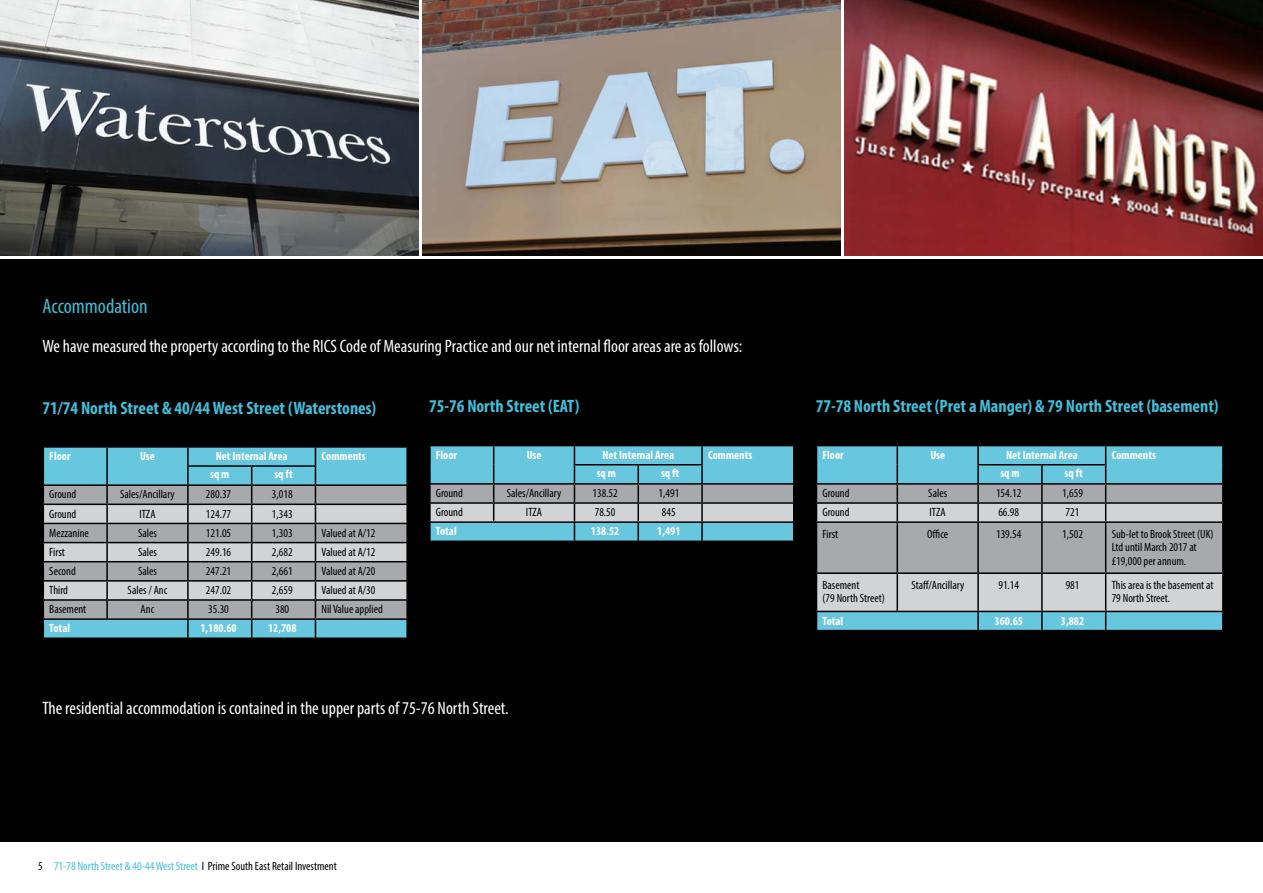
<style>
.page{position:relative;width:1263px;height:893px;background:#fff}
.page>*{position:absolute;margin:0;border:0;box-sizing:border-box;transform-origin:0 0}
.t1{font:condensed 21px "Myriad Pro";color:#41bfda}
.t2{font:condensed 18px "Myriad Pro";color:#fff}
.t3{font:700 condensed 18px "Myriad Pro";color:#41bfda}
.t4{font:condensed 12px/13.5px "Myriad Pro";color:#000}
.t5{font:700 condensed 12px "Myriad Pro";color:#fff}
.s1{color:#41bfda}
</style>
<div class="page">
<div style="left:0;top:259px;width:1263px;height:583px;background:#000"></div>
<img style="left:0;top:0;width:418px;height:255px">
<img style="left:422px;top:0;width:418px;height:255px">
<img style="left:845px;top:0;width:418px;height:255px">
<svg style="left:43px;top:448px;width:364px;height:189px;background:#92aeb5"></svg>
<svg style="left:430px;top:446px;width:364px;height:94px;background:#7bb0be"></svg>
<svg style="left:816px;top:446px;width:407px;height:184px;background:#95b2ba"></svg>
<h1 class="t1" style="left:43px;top:298px;width:107px">Accommodation</h1>
<h2 class="t2" style="left:43px;top:340px;width:701px">We have measured the property according to the RICS Code of Measuring Practice and our net internal floor areas are as follows:</h2>
<h2 class="t3" style="left:43px;top:401px;width:335px">71/74 North Street &amp; 40/44 West Street (Waterstones)</h2>
<p class="t5" style="left:49px;top:452px;width:23px">Floor</p>
<p class="t5" style="left:140px;top:452px;width:16px">Use</p>
<p class="t5" style="left:216px;top:452px;width:73px">Net Internal Area</p>
<p class="t5" style="left:321px;top:452px;width:46px">Comments</p>
<p class="t5" style="left:210px;top:470px;width:21px">sq m</p>
<p class="t5" style="left:274px;top:470px;width:20px">sq ft</p>
<p class="t4" style="left:49px;top:489px;width:29px">Ground</p>
<p class="t4" style="left:120px;top:489px;width:56px">Sales/Ancillary</p>
<p class="t4" style="left:206px;top:489px;width:27px">280.37</p>
<p class="t4" style="left:272px;top:489px;width:22px">3,018</p>
<p class="t4" style="left:49px;top:508px;width:29px">Ground</p>
<p class="t4" style="left:139px;top:508px;width:18px">ITZA</p>
<p class="t4" style="left:206px;top:508px;width:27px">124.77</p>
<p class="t4" style="left:272px;top:508px;width:22px">1,343</p>
<p class="t4" style="left:49px;top:527px;width:41px">Mezzanine</p>
<p class="t4" style="left:138px;top:527px;width:20px">Sales</p>
<p class="t4" style="left:206px;top:527px;width:27px">121.05</p>
<p class="t4" style="left:272px;top:527px;width:22px">1,303</p>
<p class="t4" style="left:321px;top:527px;width:56px">Valued at A/12</p>
<p class="t4" style="left:49px;top:546px;width:17px">First</p>
<p class="t4" style="left:138px;top:546px;width:20px">Sales</p>
<p class="t4" style="left:206px;top:546px;width:27px">249.16</p>
<p class="t4" style="left:272px;top:546px;width:22px">2,682</p>
<p class="t4" style="left:321px;top:546px;width:56px">Valued at A/12</p>
<p class="t4" style="left:49px;top:565px;width:28px">Second</p>
<p class="t4" style="left:138px;top:565px;width:20px">Sales</p>
<p class="t4" style="left:206px;top:565px;width:27px">247.21</p>
<p class="t4" style="left:272px;top:565px;width:22px">2,661</p>
<p class="t4" style="left:321px;top:565px;width:56px">Valued at A/20</p>
<p class="t4" style="left:49px;top:585px;width:20px">Third</p>
<p class="t4" style="left:128px;top:585px;width:41px">Sales / Anc</p>
<p class="t4" style="left:206px;top:585px;width:27px">247.02</p>
<p class="t4" style="left:272px;top:585px;width:22px">2,659</p>
<p class="t4" style="left:321px;top:585px;width:56px">Valued at A/30</p>
<p class="t4" style="left:49px;top:604px;width:38px">Basement</p>
<p class="t4" style="left:141px;top:604px;width:15px">Anc</p>
<p class="t4" style="left:208px;top:604px;width:22px">35.30</p>
<p class="t4" style="left:275px;top:604px;width:15px">380</p>
<p class="t4" style="left:321px;top:604px;width:63px">Nil Value applied</p>
<p class="t5" style="left:49px;top:624px;width:22px">Total</p>
<p class="t5" style="left:200px;top:624px;width:38px">1,180.60</p>
<p class="t5" style="left:268px;top:624px;width:30px">12,708</p>
<h2 class="t3" style="left:429px;top:400px;width:152px">75-76 North Street (EAT)</h2>
<p class="t5" style="left:436px;top:450px;width:23px">Floor</p>
<p class="t5" style="left:527px;top:450px;width:16px">Use</p>
<p class="t5" style="left:602px;top:450px;width:73px">Net Internal Area</p>
<p class="t5" style="left:708px;top:450px;width:46px">Comments</p>
<p class="t5" style="left:597px;top:468px;width:21px">sq m</p>
<p class="t5" style="left:661px;top:468px;width:20px">sq ft</p>
<p class="t4" style="left:436px;top:488px;width:29px">Ground</p>
<p class="t4" style="left:507px;top:488px;width:56px">Sales/Ancillary</p>
<p class="t4" style="left:592px;top:488px;width:27px">138.52</p>
<p class="t4" style="left:658px;top:488px;width:22px">1,491</p>
<p class="t4" style="left:436px;top:507px;width:29px">Ground</p>
<p class="t4" style="left:526px;top:507px;width:18px">ITZA</p>
<p class="t4" style="left:595px;top:507px;width:22px">78.50</p>
<p class="t4" style="left:662px;top:507px;width:15px">845</p>
<p class="t5" style="left:436px;top:527px;width:22px">Total</p>
<p class="t5" style="left:591px;top:527px;width:30px">138.52</p>
<p class="t5" style="left:657px;top:527px;width:25px">1,491</p>
<h2 class="t2" style="left:43px;top:701px;width:468px">The residential accommodation is contained in the upper parts of 75-76 North Street.</h2>
<p class="t4" style="left:38px;top:860px;width:300px">5 <span class="s1">71-78 North Street &amp; 40-44 West Street</span> I Prime South East Retail Investment</p>
<h2 class="t3" style="left:816px;top:400px;width:404px">77-78 North Street (Pret a Manger) &amp; 79 North Street (basement)</h2>
<p class="t5" style="left:822px;top:450px;width:23px">Floor</p>
<p class="t5" style="left:930px;top:450px;width:16px">Use</p>
<p class="t5" style="left:1006px;top:450px;width:73px">Net Internal Area</p>
<p class="t5" style="left:1112px;top:450px;width:46px">Comments</p>
<p class="t5" style="left:1000px;top:468px;width:21px">sq m</p>
<p class="t5" style="left:1065px;top:468px;width:20px">sq ft</p>
<p class="t4" style="left:822px;top:488px;width:29px">Ground</p>
<p class="t4" style="left:928px;top:488px;width:20px">Sales</p>
<p class="t4" style="left:996px;top:488px;width:27px">154.12</p>
<p class="t4" style="left:1062px;top:488px;width:22px">1,659</p>
<p class="t4" style="left:822px;top:507px;width:29px">Ground</p>
<p class="t4" style="left:929px;top:507px;width:18px">ITZA</p>
<p class="t4" style="left:998px;top:507px;width:22px">66.98</p>
<p class="t4" style="left:1065px;top:507px;width:15px">721</p>
<p class="t4" style="left:822px;top:528px;width:17px">First</p>
<p class="t4" style="left:927px;top:528px;width:23px">Office</p>
<p class="t4" style="left:996px;top:528px;width:27px">139.54</p>
<p class="t4" style="left:1062px;top:528px;width:22px">1,502</p>
<p class="t4" style="left:1112px;top:528px;width:103px">Sub-let to Brook Street (UK)<br>Ltd until March 2017 at £19,000 per annum.</p>
<p class="t4" style="left:822px;top:579px;width:64px">Basement<br>(79 North Street)</p>
<p class="t4" style="left:911px;top:579px;width:54px">Staff/Ancillary</p>
<p class="t4" style="left:998px;top:579px;width:22px">91.14</p>
<p class="t4" style="left:1066px;top:579px;width:15px">981</p>
<p class="t4" style="left:1112px;top:579px;width:103px">This area is the basement at<br>79 North Street.</p>
<p class="t5" style="left:822px;top:616px;width:22px">Total</p>
<p class="t5" style="left:994px;top:616px;width:30px">360.65</p>
<p class="t5" style="left:1061px;top:616px;width:25px">3,882</p>
</div>
